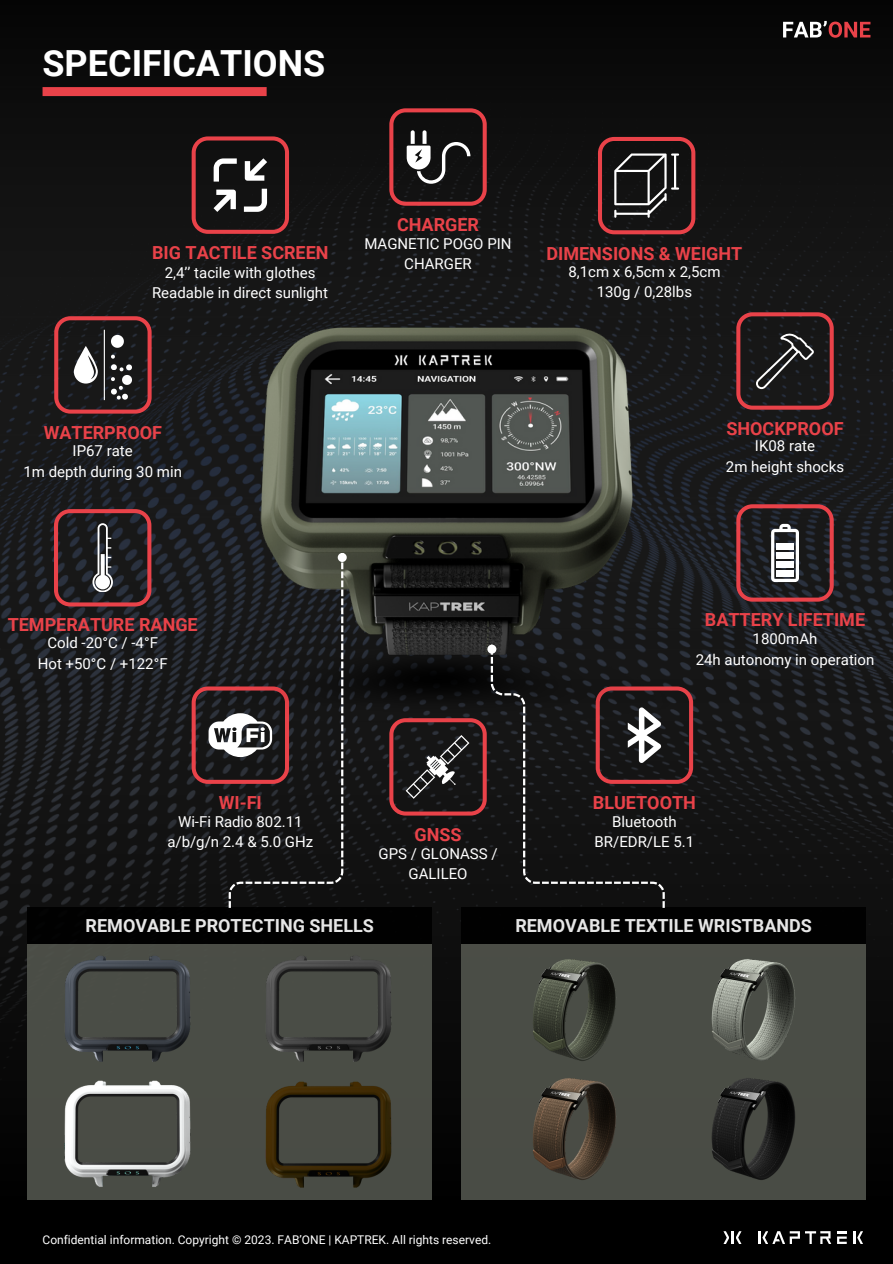
<style>
.page{position:relative;width:893px;height:1264px;background:#fff}
.page>*{position:absolute;margin:0;border:0;box-sizing:border-box;transform-origin:0 0}
.t1{font:700 36px "Roboto";color:#fff}
.t2{font:700 18px "Roboto";color:#e94249}
.t3{font:700 18px "Roboto";color:#fff}
.t4{font:15px/20.2px "Roboto";color:#fff;text-align:center}
.t5{font:12px "Roboto";color:#fff}
</style>
<div class="page">
<img style="left:0;top:702px;width:892px;height:561px">
<img style="left:0;top:0;width:892px;height:702px">
<div style="left:43px;top:87px;width:223px;height:9px;background:#e94249"></div>
<svg style="left:783px;top:21px;width:87px;height:17px"></svg>
<svg style="left:723px;top:1231px;width:18px;height:12px"></svg>
<svg style="left:758px;top:1231px;width:73px;height:13px"></svg>
<svg style="left:837px;top:1231px;width:9px;height:12px"></svg>
<svg style="left:853px;top:1231px;width:10px;height:12px"></svg>
<svg style="left:54px;top:316px;width:98px;height:97px;background:#4f3739"></svg>
<svg style="left:54px;top:509px;width:97px;height:97px;background:#473034"></svg>
<svg style="left:736px;top:504px;width:97px;height:97px;background:#513b3f"></svg>
<svg style="left:736px;top:312px;width:97px;height:97px;background:#3e2728"></svg>
<svg style="left:192px;top:136px;width:97px;height:98px;background:#493031"></svg>
<svg style="left:598px;top:137px;width:97px;height:97px;background:#452d2e"></svg>
<svg style="left:389px;top:108px;width:97px;height:98px;background:#452d2e"></svg>
<img style="left:214px;top:262px;width:465px;height:371px">
<img style="left:343px;top:633px;width:340px;height:94px">
<div style="left:28px;top:943px;width:404px;height:256px;background:#4a4d45"></div>
<div style="left:28px;top:907px;width:404px;height:36px;background:#000"></div>
<div style="left:461px;top:943px;width:404px;height:256px;background:#4a4d45"></div>
<div style="left:461px;top:907px;width:404px;height:36px;background:#000"></div>
<img style="left:43px;top:943px;width:169px;height:110px">
<img style="left:243px;top:943px;width:170px;height:110px">
<img style="left:43px;top:1053px;width:169px;height:170px">
<img style="left:243px;top:1053px;width:170px;height:170px">
<img style="left:678px;top:1086px;width:149px;height:119px">
<img style="left:499px;top:1086px;width:149px;height:119px">
<img style="left:678px;top:943px;width:149px;height:143px">
<img style="left:499px;top:943px;width:149px;height:143px">
<svg style="left:192px;top:562px;width:151px;height:345px;background:#282526"></svg>
<div style="left:339px;top:554px;width:6px;height:7px;background:#fff;border-radius:50%"></div>
<div style="left:338px;top:553px;width:9px;height:9px;border:2px solid #fff;border-radius:50%"></div>
<svg style="left:389px;top:653px;width:304px;height:254px;background:#261b1c"></svg>
<div style="left:488px;top:645px;width:7px;height:7px;background:#fff;border-radius:50%"></div>
<div style="left:487px;top:644px;width:9px;height:9px;border:2px solid #fff;border-radius:50%"></div>
<p class="t1" style="left:43px;top:43px;width:284px">SPECIFICATIONS</p>
<p class="t2" style="left:152px;top:242px;width:178px">BIG TACTILE SCREEN</p>
<p class="t4" style="left:165px;top:262px;width:152px">2,4’’ tacile with glothes</p>
<p class="t4" style="left:152px;top:282px;width:177px">Readable in direct sunlight</p>
<p class="t2" style="left:397px;top:214px;width:83px">CHARGER</p>
<p class="t4" style="left:364px;top:233px;width:149px">MAGNETIC POGO PIN<br>CHARGER</p>
<p class="t2" style="left:546px;top:243px;width:197px">DIMENSIONS &amp; WEIGHT</p>
<p class="t4" style="left:568px;top:262px;width:154px">8,1cm x 6,5cm x 2,5cm</p>
<p class="t4" style="left:596px;top:282px;width:97px">130g / 0,28lbs</p>
<p class="t2" style="left:44px;top:422px;width:120px">WATERPROOF</p>
<p class="t4" style="left:73px;top:441px;width:62px">IP67 rate</p>
<p class="t4" style="left:23px;top:461px;width:160px">1m depth during 30 min</p>
<p class="t2" style="left:726px;top:418px;width:119px">SHOCKPROOF</p>
<p class="t4" style="left:754px;top:436px;width:62px">IK08 rate</p>
<p class="t4" style="left:725px;top:456px;width:120px">2m height shocks</p>
<p class="t2" style="left:8px;top:614px;width:191px">TEMPERATURE RANGE</p>
<p class="t4" style="left:47px;top:633px;width:112px">Cold -20°C / -4°F</p>
<p class="t4" style="left:38px;top:653px;width:131px">Hot +50°C / +122°F</p>
<p class="t2" style="left:219px;top:792px;width:45px">WI-FI</p>
<p class="t4" style="left:167px;top:811px;width:147px">Wi-Fi Radio 802.11 a/b/g/n 2.4 &amp; 5.0 GHz</p>
<p class="t2" style="left:414px;top:824px;width:49px">GNSS</p>
<p class="t4" style="left:378px;top:843px;width:120px">GPS / GLONASS /<br>GALILEO</p>
<p class="t2" style="left:704px;top:609px;width:162px">BATTERY LIFETIME</p>
<p class="t4" style="left:752px;top:629px;width:66px">1800mAh</p>
<p class="t4" style="left:695px;top:649px;width:180px">24h autonomy in operation</p>
<p class="t2" style="left:593px;top:792px;width:104px">BLUETOOTH</p>
<p class="t4" style="left:612px;top:811px;width:66px">Bluetooth</p>
<p class="t4" style="left:594px;top:832px;width:101px">BR/EDR/LE 5.1</p>
<p class="t3" style="left:86px;top:914px;width:290px">REMOVABLE PROTECTING SHELLS</p>
<p class="t3" style="left:515px;top:914px;width:298px">REMOVABLE TEXTILE WRISTBANDS</p>
<p class="t5" style="left:43px;top:1233px;width:450px">Confidential information. Copyright © 2023. FAB’ONE | KAPTREK. All rights reserved.</p>
</div>
